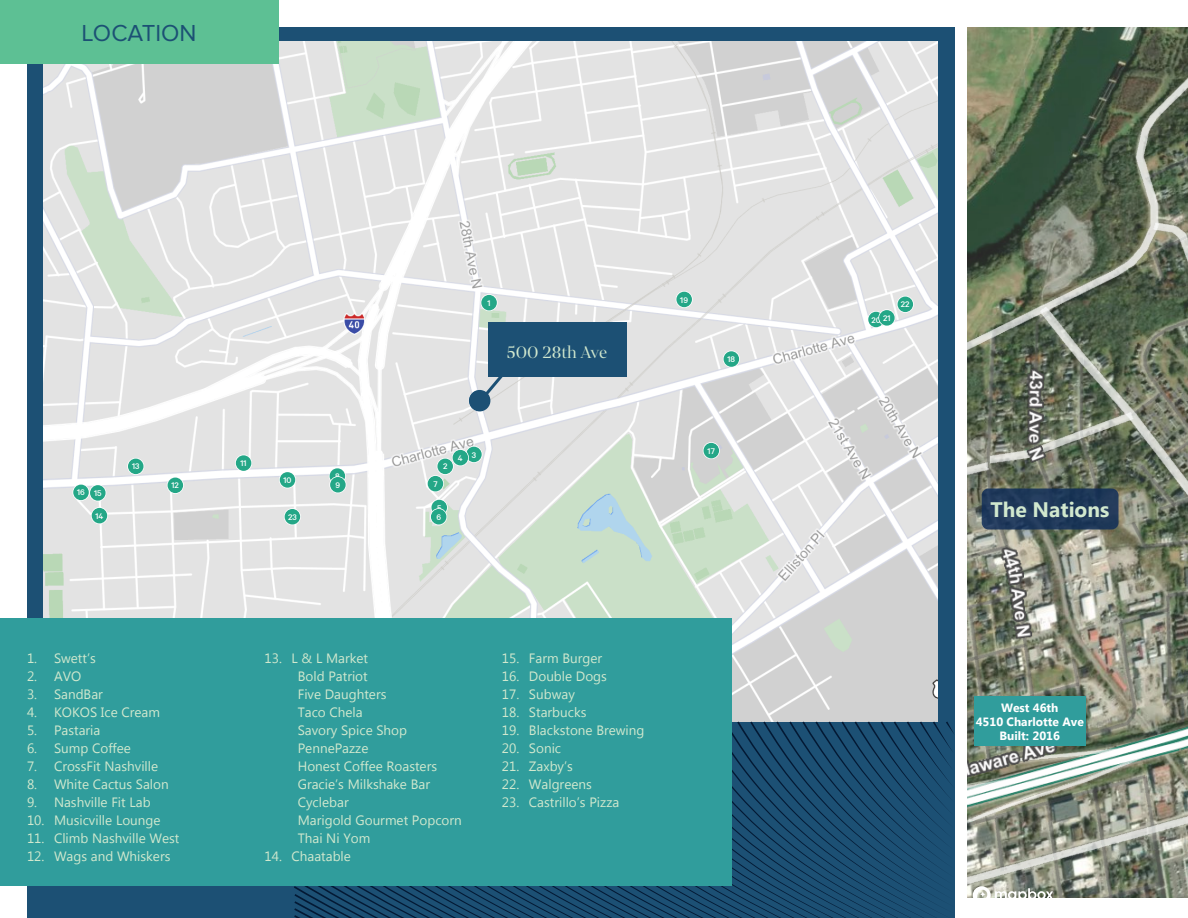
<style>
.page{position:relative;width:1188px;height:918px;background:#fff}
.page>*{position:absolute;margin:0;border:0;box-sizing:border-box;transform-origin:0 0}
.t1{font:24px "Proxima Nova";color:#1c5074}
.t2{font:700 21px "Microsoft New Tai Lue";color:#d1e8ce}
.t3{font:18px "Mixta Didone Alt";color:#d1e8ce}
.t4{font:13.5px "Microsoft New Tai Lue";color:#d1e8ce}
.t5{font:700 12px "Microsoft New Tai Lue";color:#fff}
.t6{font:500 9.3px/9.1px "Calibre";color:#fff}
</style>
<div class="page">
<div style="left:27px;top:28px;width:928px;height:890px;background:#1c5074"></div>
<img style="left:44px;top:41px;width:894px;height:680px">
<svg style="left:481px;top:294px;width:17px;height:17px"></svg>
<div style="left:481px;top:295px;width:16px;height:15px;background:#24a787;border-radius:50%"></div>
<svg style="left:437px;top:458px;width:17px;height:17px"></svg>
<div style="left:437px;top:459px;width:16px;height:15px;background:#24a787;border-radius:50%"></div>
<svg style="left:465px;top:446px;width:17px;height:17px"></svg>
<div style="left:466px;top:447px;width:16px;height:15px;background:#24a787;border-radius:50%"></div>
<svg style="left:452px;top:449px;width:17px;height:17px"></svg>
<div style="left:453px;top:450px;width:15px;height:15px;background:#24a787;border-radius:50%"></div>
<svg style="left:431px;top:499px;width:17px;height:17px"></svg>
<div style="left:431px;top:500px;width:16px;height:15px;background:#24a787;border-radius:50%"></div>
<svg style="left:430px;top:508px;width:17px;height:17px"></svg>
<div style="left:431px;top:509px;width:15px;height:16px;background:#24a787;border-radius:50%"></div>
<svg style="left:427px;top:475px;width:17px;height:17px"></svg>
<div style="left:428px;top:476px;width:15px;height:15px;background:#24a787;border-radius:50%"></div>
<svg style="left:329px;top:468px;width:17px;height:17px"></svg>
<div style="left:330px;top:468px;width:15px;height:16px;background:#24a787;border-radius:50%"></div>
<svg style="left:329px;top:476px;width:17px;height:17px"></svg>
<div style="left:330px;top:477px;width:16px;height:16px;background:#24a787;border-radius:50%"></div>
<svg style="left:279px;top:471px;width:17px;height:17px"></svg>
<div style="left:280px;top:472px;width:15px;height:16px;background:#24a787;border-radius:50%"></div>
<svg style="left:235px;top:455px;width:17px;height:17px"></svg>
<div style="left:236px;top:455px;width:15px;height:16px;background:#24a787;border-radius:50%"></div>
<svg style="left:167px;top:477px;width:17px;height:17px"></svg>
<div style="left:168px;top:478px;width:15px;height:15px;background:#24a787;border-radius:50%"></div>
<svg style="left:127px;top:458px;width:17px;height:17px"></svg>
<div style="left:128px;top:459px;width:16px;height:15px;background:#24a787;border-radius:50%"></div>
<svg style="left:91px;top:507px;width:17px;height:17px"></svg>
<div style="left:92px;top:508px;width:15px;height:15px;background:#24a787;border-radius:50%"></div>
<svg style="left:89px;top:484px;width:17px;height:17px"></svg>
<div style="left:90px;top:485px;width:16px;height:16px;background:#24a787;border-radius:50%"></div>
<svg style="left:72px;top:484px;width:18px;height:17px"></svg>
<div style="left:73px;top:485px;width:16px;height:15px;background:#24a787;border-radius:50%"></div>
<svg style="left:703px;top:442px;width:17px;height:17px"></svg>
<div style="left:704px;top:443px;width:15px;height:15px;background:#24a787;border-radius:50%"></div>
<svg style="left:723px;top:351px;width:17px;height:17px"></svg>
<div style="left:724px;top:351px;width:15px;height:16px;background:#24a787;border-radius:50%"></div>
<svg style="left:676px;top:291px;width:17px;height:17px"></svg>
<div style="left:676px;top:292px;width:16px;height:15px;background:#24a787;border-radius:50%"></div>
<svg style="left:868px;top:311px;width:17px;height:17px"></svg>
<div style="left:868px;top:312px;width:16px;height:15px;background:#24a787;border-radius:50%"></div>
<svg style="left:878px;top:309px;width:17px;height:17px"></svg>
<div style="left:879px;top:310px;width:16px;height:16px;background:#24a787;border-radius:50%"></div>
<svg style="left:897px;top:296px;width:17px;height:17px"></svg>
<div style="left:898px;top:297px;width:15px;height:15px;background:#24a787;border-radius:50%"></div>
<svg style="left:284px;top:508px;width:17px;height:17px"></svg>
<div style="left:285px;top:509px;width:15px;height:16px;background:#24a787;border-radius:50%"></div>
<div style="left:0;top:0;width:278px;height:64px;background:#5dc094"></div>
<img style="left:968px;top:28px;width:220px;height:869px">
<svg style="left:973px;top:886px;width:80px;height:11px"></svg>
<div style="left:982px;top:489px;width:136px;height:40px;background:#1f395a;border-radius:7px"></div>
<div style="left:974px;top:697px;width:111px;height:49px;background:#309d9c"></div>
<svg style="left:724px;top:722px;width:205px;height:196px"></svg>
<svg style="left:737px;top:722px;width:217px;height:191px"></svg>
<div style="left:0;top:619px;width:731px;height:267px;background:#309d9c"></div>
<div style="left:469px;top:390px;width:21px;height:21px;background:#1c5074;border-radius:50%"></div>
<svg style="left:472px;top:357px;width:46px;height:50px"></svg>
<div style="left:488px;top:322px;width:138px;height:55px;background:#1c5074"></div>
<p class="t1" style="left:82px;top:20px;width:116px">LOCATION</p>
<p class="t6" style="left:488px;top:298px;width:5px">1</p>
<p class="t6" style="left:680px;top:295px;width:9px">19</p>
<p class="t3" style="left:507px;top:342px;width:102px">500 28th Ave</p>
<p class="t6" style="left:728px;top:354px;width:9px">18</p>
<p class="t6" style="left:132px;top:462px;width:9px">13</p>
<p class="t6" style="left:241px;top:458px;width:8px">11</p>
<p class="t6" style="left:443px;top:462px;width:6px">2</p>
<p class="t6" style="left:458px;top:453px;width:6px">4</p>
<p class="t6" style="left:472px;top:450px;width:6px">3</p>
<p class="t6" style="left:708px;top:446px;width:9px">17</p>
<p class="t6" style="left:77px;top:488px;width:26px">16 15</p>
<p class="t6" style="left:172px;top:481px;width:9px">12</p>
<p class="t6" style="left:283px;top:475px;width:10px">10</p>
<p class="t6" style="left:335px;top:472px;width:7px;line-height:8.7px">8<br>9</p>
<p class="t6" style="left:433px;top:479px;width:6px">7</p>
<p class="t6" style="left:96px;top:511px;width:9px">14</p>
<p class="t6" style="left:288px;top:512px;width:10px">23</p>
<p class="t6" style="left:436px;top:503px;width:7px">5<br>6</p>
<p class="t4" style="left:27px;top:651px;width:70px">1. Swett’s</p>
<p class="t4" style="left:27px;top:669px;width:56px">2. AVO</p>
<p class="t4" style="left:27px;top:687px;width:77px">3. SandBar</p>
<p class="t4" style="left:27px;top:705px;width:135px">4. KOKOS Ice Cream</p>
<p class="t4" style="left:27px;top:723px;width:75px">5. Pastaria</p>
<p class="t4" style="left:27px;top:741px;width:105px">6. Sump Coffee</p>
<p class="t4" style="left:27px;top:759px;width:133px">7. CrossFit Nashville</p>
<p class="t4" style="left:27px;top:777px;width:143px">8. White Cactus Salon</p>
<p class="t4" style="left:27px;top:795px;width:125px">9. Nashville Fit Lab</p>
<p class="t4" style="left:27px;top:813px;width:135px">10. Musicville Lounge</p>
<p class="t4" style="left:27px;top:831px;width:154px">11. Climb Nashville West</p>
<p class="t4" style="left:27px;top:849px;width:145px">12. Wags and Whiskers</p>
<p class="t4" style="left:264px;top:651px;width:105px">13. L &amp; L Market</p>
<p class="t4" style="left:298px;top:669px;width:72px">Bold Patriot</p>
<p class="t4" style="left:298px;top:687px;width:90px">Five Daughters</p>
<p class="t4" style="left:298px;top:705px;width:66px">Taco Chela</p>
<p class="t4" style="left:298px;top:723px;width:111px">Savory Spice Shop</p>
<p class="t4" style="left:298px;top:741px;width:72px">PennePazze</p>
<p class="t4" style="left:298px;top:759px;width:141px">Honest Coffee Roasters</p>
<p class="t4" style="left:298px;top:777px;width:134px">Gracie’s Milkshake Bar</p>
<p class="t4" style="left:298px;top:795px;width:52px">Cyclebar</p>
<p class="t4" style="left:298px;top:813px;width:166px">Marigold Gourmet Popcorn</p>
<p class="t4" style="left:298px;top:831px;width:74px">Thai Ni Yom</p>
<p class="t4" style="left:264px;top:849px;width:88px">14. Chaatable</p>
<p class="t4" style="left:502px;top:651px;width:102px">15. Farm Burger</p>
<p class="t4" style="left:502px;top:669px;width:107px">16. Double Dogs</p>
<p class="t4" style="left:502px;top:687px;width:74px">17. Subway</p>
<p class="t4" style="left:502px;top:705px;width:86px">18. Starbucks</p>
<p class="t4" style="left:502px;top:723px;width:144px">19. Blackstone Brewing</p>
<p class="t4" style="left:502px;top:741px;width:61px">20. Sonic</p>
<p class="t4" style="left:502px;top:759px;width:73px">21. Zaxby’s</p>
<p class="t4" style="left:502px;top:777px;width:91px">22. Walgreens</p>
<p class="t4" style="left:502px;top:795px;width:119px">23. Castrillo’s Pizza</p>
<p class="t6" style="left:871px;top:314px;width:21px">20 21</p>
<p class="t6" style="left:901px;top:300px;width:10px">22</p>
<p class="t2" style="left:991px;top:497px;width:120px">The Nations</p>
<p class="t5" style="left:1001px;top:700px;width:59px">West 46th</p>
<p class="t5" style="left:976px;top:715px;width:110px">4510 Charlotte Ave</p>
<p class="t5" style="left:999px;top:729px;width:62px">Built: 2016</p>
</div>
